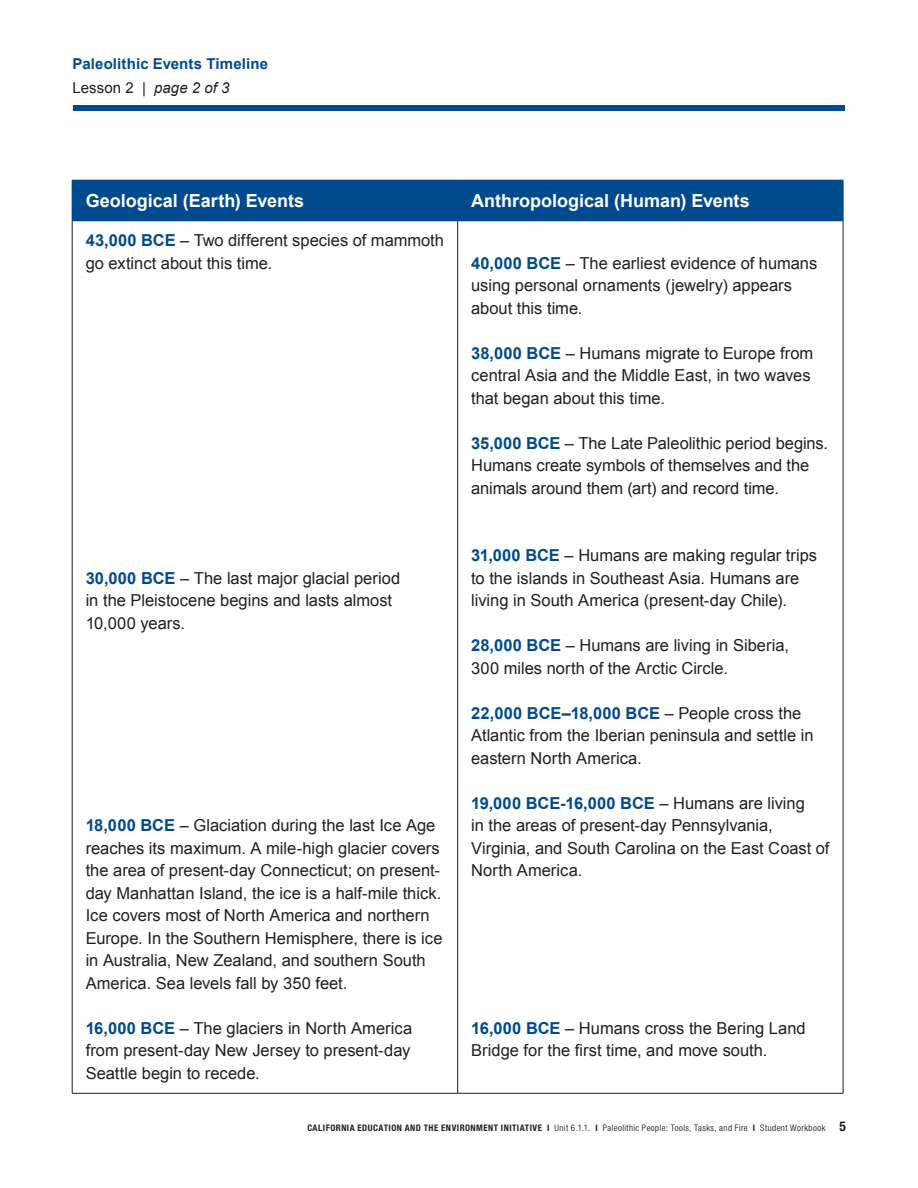
<style>
.page{position:relative;width:918px;height:1188px;background:#fff}
.page>*{position:absolute;margin:0;border:0;box-sizing:border-box;transform-origin:0 0}
.AM_Body_text_Arial_1{font:700 18px "Arial";color:#fff}
.AM_Body_text_Arial_1-2{font:16.5px/22.5px "Arial";color:#231f20}
.AM_Head{font:700 15px "Arial";letter-spacing:.005em;color:#004a8d}
.AM_Head_light{font:15px "Arial";letter-spacing:.005em;color:#231f20}
.t1{font:300 condensed 9px "Helvetica Neue LT Std";letter-spacing:.05em;color:#000}
.s1{font-style:italic}
.s2{font-weight:700;color:#004a8d}
.s3{font-weight:700;color:#231f20}
.s4{font-weight:700;font-size:13.5px;color:#231f20}
</style>
<div class="page">
<div style="left:73px;top:105px;width:772px;height:6px;background:#004a8d"></div>
<hr style="left:843px;top:180px;width:1px;height:41px;background:#231f20">
<hr style="left:72px;top:221px;width:1px;height:872px;background:#231f20">
<hr style="left:457px;top:221px;width:1px;height:872px;background:#231f20">
<hr style="left:843px;top:221px;width:1px;height:872px;background:#231f20">
<hr style="left:72px;top:1093px;width:386px;height:1px;background:#231f20">
<hr style="left:458px;top:1093px;width:385px;height:1px;background:#231f20">
<div style="left:72px;top:180px;width:386px;height:41px;background:#004a8d"></div>
<div style="left:458px;top:180px;width:385px;height:41px;background:#004a8d"></div>
<p class="AM_Head" style="left:73px;top:55px;width:197px">Paleolithic Events Timeline</p>
<p class="AM_Head_light" style="left:73px;top:79px;width:158px">Lesson 2 | <span class="s1">page 2 of 3</span></p>
<p class="AM_Body_text_Arial_1" style="left:86px;top:190px;width:220px">Geological (Earth) Events</p>
<p class="AM_Body_text_Arial_1" style="left:471px;top:190px;width:280px">Anthropological (Human) Events</p>
<p class="AM_Body_text_Arial_1-2" style="left:86px;top:229px;width:360px"><span class="s2">43,000 BCE</span> – Two different species of mammoth go extinct about this time.</p>
<p class="AM_Body_text_Arial_1-2" style="left:471px;top:252px;width:348px"><span class="s2">40,000 BCE</span> – The earliest evidence of humans using personal ornaments (jewelry) appears about this time.</p>
<p class="AM_Body_text_Arial_1-2" style="left:471px;top:342px;width:344px"><span class="s2">38,000 BCE</span> – Humans migrate to Europe from central Asia and the Middle East, in two waves that began about this time.</p>
<p class="AM_Body_text_Arial_1-2" style="left:471px;top:432px;width:359px"><span class="s2">35,000 BCE</span> – The Late Paleolithic period begins.<br>Humans create symbols of themselves and the animals around them (art) and record time.</p>
<p class="AM_Body_text_Arial_1-2" style="left:86px;top:567px;width:316px"><span class="s2">30,000 BCE</span> – The last major glacial period in the Pleistocene begins and lasts almost<br>10,000 years.</p>
<p class="AM_Body_text_Arial_1-2" style="left:86px;top:814px;width:358px"><span class="s2">18,000 BCE</span> – Glaciation during the last Ice Age reaches its maximum. A mile-high glacier covers the area of present-day Connecticut; on present&shy;day Manhattan Island, the ice is a half-mile thick.<br>Ice covers most of North America and northern Europe. In the Southern Hemisphere, there is ice in Australia, New Zealand, and southern South America. Sea levels fall by 350 feet.</p>
<p class="AM_Body_text_Arial_1-2" style="left:86px;top:1017px;width:328px;text-align:justify"><span class="s2">16,000 BCE</span> – The glaciers in North America from present-day New Jersey to present-day Seattle begin to recede.</p>
<p class="AM_Body_text_Arial_1-2" style="left:471px;top:544px;width:348px"><span class="s2">31,000 BCE</span> – Humans are making regular trips to the islands in Southeast Asia. Humans are living in South America (present-day Chile).</p>
<p class="AM_Body_text_Arial_1-2" style="left:471px;top:634px;width:319px"><span class="s2">28,000 BCE</span> – Humans are living in Siberia,<br>300 miles north of the Arctic Circle.</p>
<p class="AM_Body_text_Arial_1-2" style="left:471px;top:702px;width:344px"><span class="s2">22,000 BCE–18,000 BCE</span> – People cross the<br>Atlantic from the Iberian peninsula and settle in eastern North America.</p>
<p class="AM_Body_text_Arial_1-2" style="left:471px;top:792px;width:360px"><span class="s2">19,000 BCE-16,000 BCE</span> – Humans are living<br>in the areas of present-day Pennsylvania, Virginia, and South Carolina on the East Coast of North America.</p>
<p class="AM_Body_text_Arial_1-2" style="left:471px;top:1017px;width:336px"><span class="s2">16,000 BCE</span> – Humans cross the Bering Land<br>Bridge for the first time, and move south.</p>
<p class="t1" style="left:307px;top:1123px;width:540px"><span class="s3">CALIFORNIA EDUCATION AND THE ENVIRONMENT INITIATIVE I</span> Unit 6.1.1. <span class="s3">I</span> Paleolithic People: Tools, Tasks, and Fire <span class="s3">I</span> Student Workbook <span class="s4">5</span></p>
</div>
